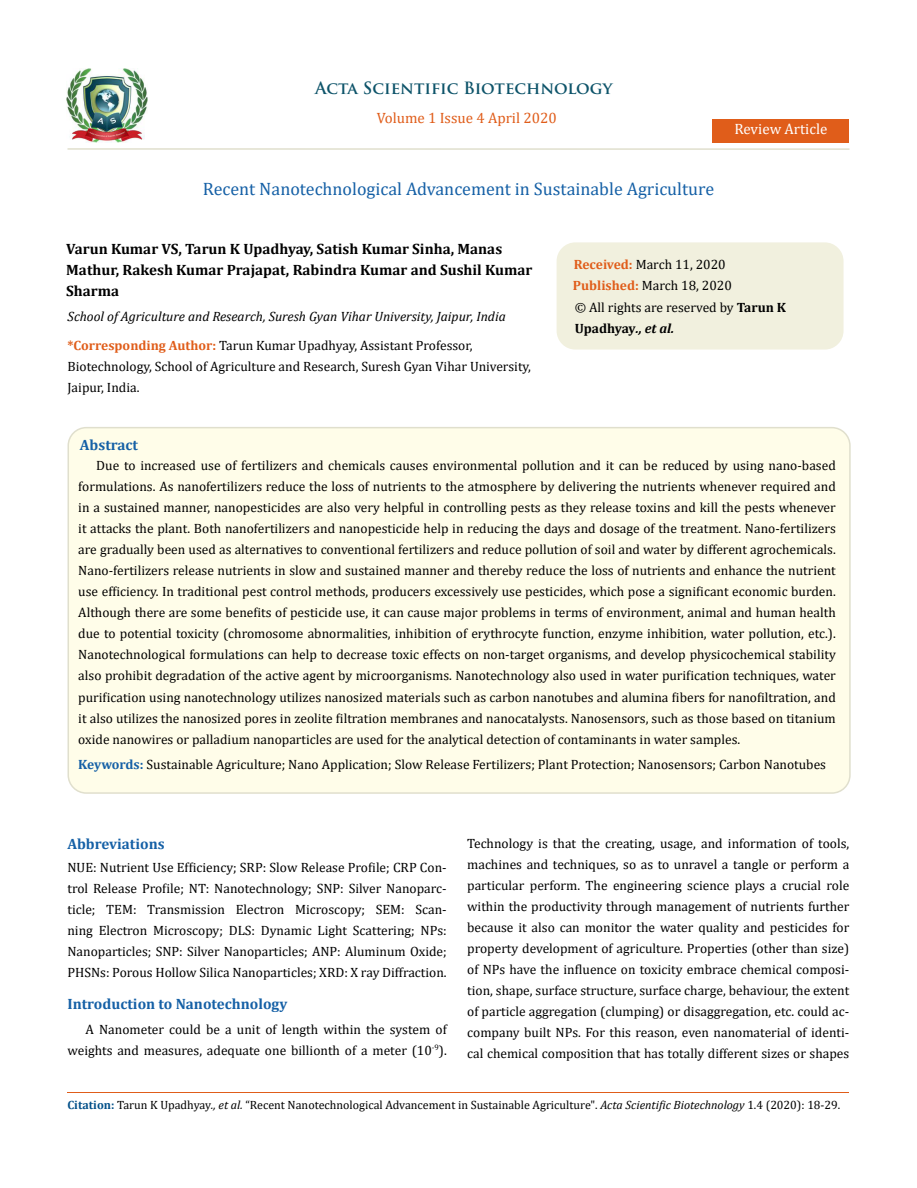
<style>
.page{position:relative;width:917px;height:1188px;background:#fff}
.page>*{position:absolute;margin:0;border:0;box-sizing:border-box;transform-origin:0 0}
.t1{font:18px "Cambria";color:#1560a6}
.t2{font:700 16.5px "Trajan Pro";color:#0e546a}
.t3{font:700 15px/21px "Cambria";color:#000}
.t4{font:700 15px "Cambria";color:#1560a6}
.t5{font:15px "Cambria";color:#e05d1a}
.t6{font:15px "Cambria";color:#fff}
.t7{font:13.5px/21px "Cambria";color:#000;text-align:justify}
.t8{font:italic 13.5px/28.2px "Cambria";color:#000}
.t9{font:12px "Cambria";color:#000}
.s1{font-weight:700;font-style:normal;color:#e05d1a}
.s2{font-style:normal}
.s3{font-weight:700;color:#e05d1a}
.s4{font-weight:700}
.s5{font-weight:700;font-style:italic}
.s6{font-weight:700;color:#1560a6}
.s7{font-weight:700;color:#035089}
.s8{font-style:italic}
</style>
<div class="page">
<img style="left:67px;top:68px;width:80px;height:74px">
<div style="left:712px;top:119px;width:137px;height:23px;background:#e05d1a"></div>
<div style="left:68px;top:428px;width:781px;height:365px;background:#fffde9;border-radius:18px"></div>
<div style="left:67px;top:427px;width:783px;height:367px;border:2px solid #e0dfcd;border-radius:18px"></div>
<div style="left:557px;top:243px;width:285px;height:106px;background:#f1f0de;border-radius:18px"></div>
<div style="left:556px;top:242px;width:287px;height:108px;border:2px solid #f1f0de;border-radius:18px"></div>
<hr style="left:67px;top:148px;width:782px;height:2px;background:#e0dfcd">
<hr style="left:67px;top:1093px;width:782px;height:1px;background:#e05d1a">
<p class="t2" style="left:315px;top:77px;width:299px">Acta Scientific Biotechnology</p>
<p class="t5" style="left:376px;top:109px;width:182px">Volume 1 Issue 4 April 2020</p>
<h1 class="t1" style="left:203px;top:179px;width:513px">Recent Nanotechnological Advancement in Sustainable Agriculture</h1>
<p class="t6" style="left:734px;top:120px;width:94px">Review Article</p>
<p class="t3" style="left:66px;top:238px;width:467px">Varun Kumar VS, Tarun K Upadhyay, Satish Kumar Sinha, Manas<br>Mathur, Rakesh Kumar Prajapat, Rabindra Kumar and Sushil Kumar<br>Sharma</p>
<p class="t8" style="left:67px;top:302px;width:440px">School of Agriculture and Research, Suresh Gyan Vihar University, Jaipur, India <span class="s1">*Corresponding Author:</span> <span class="s2">Tarun Kumar Upadhyay, Assistant Professor,</span></p>
<p class="t7" style="left:67px;top:355px;width:465px">Biotechnology, School of Agriculture and Research, Suresh Gyan Vihar University,<br>Jaipur, India.</p>
<p class="t4" style="left:80px;top:434px;width:60px">Abstract</p>
<p class="t7" style="left:573px;top:254px;width:215px;line-height:21.5px;text-align:left"><span class="s3">Received:</span> March 11, 2020<br><span class="s3">Published:</span> March 18, 2020<br>© All rights are reserved by <span class="s4">Tarun K<br>Upadhyay</span><span class="s5">., et al.</span></p>
<p class="t7" style="left:78px;top:455px;width:759px;text-indent:18px">Due to increased use of fertilizers and chemicals causes environmental pollution and it can be reduced by using nano-based formulations. As nanofertilizers reduce the loss of nutrients to the atmosphere by delivering the nutrients whenever required and in a sustained manner, nanopesticides are also very helpful in controlling pests as they release toxins and kill the pests whenever it attacks the plant. Both nanofertilizers and nanopesticide help in reducing the days and dosage of the treatment. Nano-fertilizers are gradually been used as alternatives to conventional fertilizers and reduce pollution of soil and water by different agrochemicals.<br>Nano-fertilizers release nutrients in slow and sustained manner and thereby reduce the loss of nutrients and enhance the nutrient use efficiency. In traditional pest control methods, producers excessively use pesticides, which pose a significant economic burden.<br>Although there are some benefits of pesticide use, it can cause major problems in terms of environment, animal and human health due to potential toxicity (chromosome abnormalities, inhibition of erythrocyte function, enzyme inhibition, water pollution, etc.).<br>Nanotechnological formulations can help to decrease toxic effects on non-target organisms, and develop physicochemical stability also prohibit degradation of the active agent by microorganisms. Nanotechnology also used in water purification techniques, water purification using nanotechnology utilizes nanosized materials such as carbon nanotubes and alumina fibers for nanofiltration, and it also utilizes the nanosized pores in zeolite filtration membranes and nanocatalysts. Nanosensors, such as those based on titanium oxide nanowires or palladium nanoparticles are used for the analytical detection of contaminants in water samples.</p>
<p class="t7" style="left:78px;top:754px;width:749px"><span class="s6">Keywords:</span> Sustainable Agriculture; Nano Application; Slow Release Fertilizers; Plant Protection; Nanosensors; Carbon Nanotubes</p>
<p class="t7" style="left:467px;top:832px;width:383px">Technology is that the creating, usage, and information of tools, machines and techniques, so as to unravel a tangle or perform a particular perform. The engineering science plays a crucial role within the productivity through management of nutrients further because it also can monitor the water quality and pesticides for property development of agriculture. Properties (other than size) of NPs have the influence on toxicity embrace chemical composi&shy;tion, shape, surface structure, surface charge, behaviour, the extent of particle aggregation (clumping) or disaggregation, etc. could ac&shy;company built NPs. For this reason, even nanomaterial of identi&shy;cal chemical composition that has totally different sizes or shapes</p>
<p class="t9" style="left:67px;top:1098px;width:774px"><span class="s7">Citation:</span> Tarun K Upadhyay<span class="s8">., et al.</span> “Recent Nanotechnological Advancement in Sustainable Agriculture". <span class="s8">Acta Scientific Biotechnology</span> 1.4 (2020): 18-29.</p>
<p class="t4" style="left:67px;top:833px;width:99px">Abbreviations</p>
<p class="t7" style="left:67px;top:857px;width:381px">NUE: Nutrient Use Efficiency; SRP: Slow Release Profile; CRP Con&shy;trol Release Profile; NT: Nanotechnology; SNP: Silver Nanoparc&shy;ticle; TEM: Transmission Electron Microscopy; SEM: Scan&shy;ning Electron Microscopy; DLS: Dynamic Light Scattering; NPs:<br>Nanoparticles; SNP: Silver Nanoparticles; ANP: Aluminum Oxide; PHSNs: Porous Hollow Silica Nanoparticles; XRD: X ray Diffraction.</p>
<p class="t4" style="left:67px;top:993px;width:221px">Introduction to Nanotechnology</p>
<p class="t7" style="left:67px;top:1018px;width:381px;text-align:right">A Nanometer could be a unit of length within the system of weights and measures, adequate one billionth of a meter (10<sup>-9</sup>).</p>
</div>
